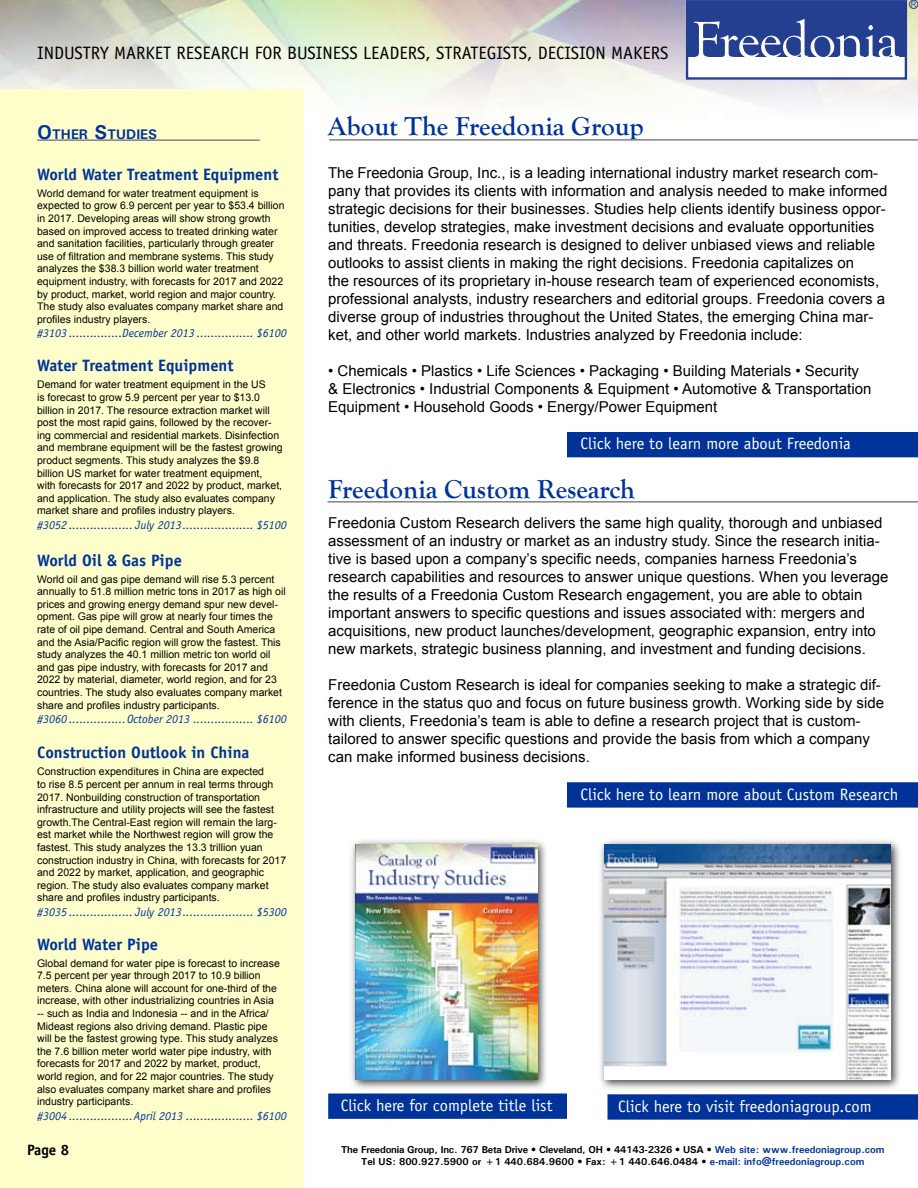
<style>
.page{position:relative;width:918px;height:1188px;background:#fff}
.page>*{position:absolute;margin:0;border:0;box-sizing:border-box;transform-origin:0 0}
.t1{font:700 27px "Goudy Old Style T";color:#039}
.t2{font:18px "Officina Sans";color:#000}
.t3{font:16.5px "Officina Sans";color:#fff}
.t4{font:700 16.5px "Officina Sans";color:#039}
.t5{font:15px/18px "Arial";color:#000}
.t6{font:700 15px "Officina Sans";color:#000}
.t7{font:700 13.95px "Univers";color:#039}
.t8{font:italic 12px "Officina Sans";color:#039}
.t9{font:10.5px/12.6px "Arial";color:#000}
.t10{font:700 10.05px/12px "Univers";color:#000;text-align:center}
.s1{font-size:19.95px}
.s2{font-style:italic}
.s3{color:#039}
</style>
<div class="page">
<div style="left:0;top:89px;width:304px;height:1099px;background:#ffc"></div>
<hr style="left:329px;top:139px;width:589px;height:2px;background:#808284">
<hr style="left:328px;top:501px;width:590px;height:2px;background:#808284">
<div style="left:567px;top:432px;width:351px;height:25px;background:#039"></div>
<div style="left:568px;top:783px;width:349px;height:24px;background:#039"></div>
<div style="left:567px;top:782px;width:351px;height:26px;border:2px solid #039"></div>
<div style="left:329px;top:1094px;width:237px;height:24px;background:#039"></div>
<div style="left:328px;top:1094px;width:239px;height:25px;border:2px solid #039"></div>
<hr style="left:37px;top:139px;width:223px;height:2px;background:#808284">
<div style="left:686px;top:0;width:221px;height:80px;border:2px solid #243e90"></div>
<div style="left:687px;top:1px;width:218px;height:56px;background:#243e90"></div>
<svg style="left:694px;top:19px;width:205px;height:38px"></svg>
<div style="left:909px;top:0;width:9px;height:9px;border:1px solid #243e90;border-radius:50%"></div>
<svg style="left:911px;top:2px;width:5px;height:5px"></svg>
<div style="left:608px;top:1095px;width:309px;height:24px;background:#039"></div>
<div style="left:608px;top:1094px;width:310px;height:26px;border:2px solid #039"></div>
<div style="left:597px;top:837px;width:306px;height:255px;background:#000;opacity:.75"></div>
<img style="left:605px;top:845px;width:286px;height:235px">
<div style="left:348px;top:837px;width:202px;height:255px;background:#000;opacity:.75"></div>
<img style="left:355px;top:845px;width:183px;height:235px">
<h2 class="t2" style="left:37px;top:42px;width:633px">INDUSTRY MARKET RESEARCH FOR BUSINESS LEADERS, STRATEGISTS, DECISION MAKERS</h2>
<h3 class="t7" style="left:37px;top:126px;width:120px"><span class="s1">O</span>ther <span class="s1">S</span>tudies</h3>
<h3 class="t4" style="left:37px;top:164px;width:243px">World Water Treatment Equipment</h3>
<p class="t9" style="left:37px;top:187px;width:249px">World demand for water treatment equipment is expected to grow 6.9 percent per year to $53.4 billion in 2017. Developing areas will show strong growth based on improved access to treated drinking water and sanitation facilities, particularly through greater use of filtration and membrane systems. This study analyzes the $38.3 billion world water treatment equipment industry, with forecasts for 2017 and 2022 by product, market, world region and major country.<br>The study also evaluates company market share and profiles industry players.</p>
<p class="t8" style="left:37px;top:326px;width:251px">#3103 ...............December 2013 ................ $6100</p>
<h3 class="t4" style="left:37px;top:356px;width:198px">Water Treatment Equipment</h3>
<p class="t9" style="left:37px;top:379px;width:247px">Demand for water treatment equipment in the US<br>is forecast to grow 5.9 percent per year to $13.0 billion in 2017. The resource extraction market will post the most rapid gains, followed by the recover&shy;ing commercial and residential markets. Disinfection and membrane equipment will be the fastest growing product segments. This study analyzes the $9.8 billion US market for water treatment equipment, with forecasts for 2017 and 2022 by product, market, and application. The study also evaluates company market share and profiles industry players.</p>
<p class="t8" style="left:37px;top:518px;width:251px">#3052 .................. July 2013.................... $5100</p>
<h3 class="t4" style="left:37px;top:550px;width:146px">World Oil &amp; Gas Pipe</h3>
<p class="t9" style="left:37px;top:573px;width:250px">World oil and gas pipe demand will rise 5.3 percent annually to 51.8 million metric tons in 2017 as high oil prices and growing energy demand spur new devel&shy;opment. Gas pipe will grow at nearly four times the rate of oil pipe demand. Central and South America and the Asia/Pacific region will grow the fastest. This study analyzes the 40.1 million metric ton world oil and gas pipe industry, with forecasts for 2017 and 2022 by material, diameter, world region, and for 23 countries. The study also evaluates company market share and profiles industry participants.</p>
<p class="t8" style="left:37px;top:712px;width:251px">#3060 ................October 2013 ................. $6100</p>
<h3 class="t4" style="left:37px;top:743px;width:214px">Construction Outlook in China</h3>
<p class="t9" style="left:37px;top:765px;width:251px">Construction expenditures in China are expected<br>to rise 8.5 percent per annum in real terms through 2017. Nonbuilding construction of transportation infrastructure and utility projects will see the fastest growth.The Central-East region will remain the larg&shy;est market while the Northwest region will grow the fastest. This study analyzes the 13.3 trillion yuan construction industry in China, with forecasts for 2017 and 2022 by market, application, and geographic region. The study also evaluates company market share and profiles industry participants.</p>
<p class="t8" style="left:37px;top:905px;width:251px">#3035 .................. July 2013.................... $5300</p>
<h3 class="t4" style="left:37px;top:934px;width:123px">World Water Pipe</h3>
<p class="t9" style="left:37px;top:957px;width:244px">Global demand for water pipe is forecast to increase 7.5 percent per year through 2017 to 10.9 billion meters. China alone will account for one-third of the increase, with other industrializing countries in Asia -- such as India and Indonesia -- and in the Africa/ Mideast regions also driving demand. Plastic pipe will be the fastest growing type. This study analyzes the 7.6 billion meter world water pipe industry, with forecasts for 2017 and 2022 by market, product, world region, and for 22 major countries. The study also evaluates company market share and profiles industry participants.</p>
<p class="t8" style="left:37px;top:1108px;width:251px">#3004 ..................April 2013 ................... $6100</p>
<h3 class="t6" style="left:27px;top:1140px;width:44px">Page 8</h3>
<h1 class="t1" style="left:328px;top:111px;width:317px">About The Freedonia Group</h1>
<p class="t5" style="left:328px;top:164px;width:561px">The Freedonia Group, Inc., is a leading international industry market research com&shy;pany that provides its clients with information and analysis needed to make informed strategic decisions for their businesses. Studies help clients identify business oppor&shy;tunities, develop strategies, make investment decisions and evaluate opportunities and threats. Freedonia research is designed to deliver unbiased views and reliable outlooks to assist clients in making the right decisions. Freedonia capitalizes on<br>the resources of its proprietary in-house research team of experienced economists, professional analysts, industry researchers and editorial groups. Freedonia covers a diverse group of industries throughout the United States, the emerging China mar&shy;ket, and other world markets. Industries analyzed by Freedonia include:</p>
<h3 class="t5" style="left:328px;top:362px;width:545px"><span class="s2">•</span> Chemicals • Plastics • Life Sciences • Packaging • Building Materials • Security &amp; Electronics • Industrial Components &amp; Equipment • Automotive &amp; Transportation<br>Equipment • Household Goods • Energy/Power Equipment</h3>
<h3 class="t3" style="left:580px;top:434px;width:272px">Click here to learn more about Freedonia</h3>
<h1 class="t1" style="left:328px;top:474px;width:308px">Freedonia Custom Research</h1>
<p class="t5" style="left:328px;top:514px;width:562px">Freedonia Custom Research delivers the same high quality, thorough and unbiased assessment of an industry or market as an industry study. Since the research initia&shy;tive is based upon a company’s specific needs, companies harness Freedonia’s research capabilities and resources to answer unique questions. When you leverage the results of a Freedonia Custom Research engagement, you are able to obtain important answers to specific questions and issues associated with: mergers and acquisitions, new product launches/development, geographic expansion, entry into new markets, strategic business planning, and investment and funding decisions.</p>
<p class="t5" style="left:328px;top:676px;width:557px">Freedonia Custom Research is ideal for companies seeking to make a strategic dif&shy;ference in the status quo and focus on future business growth. Working side by side with clients, Freedonia’s team is able to define a research project that is custom&shy;tailored to answer specific questions and provide the basis from which a company can make informed business decisions.</p>
<h3 class="t3" style="left:580px;top:784px;width:319px">Click here to learn more about Custom Research</h3>
<h3 class="t3" style="left:341px;top:1096px;width:213px">Click here for complete title list</h3>
<h3 class="t3" style="left:618px;top:1096px;width:255px">Click here to visit freedoniagroup.com</h3>
<p class="t10" style="left:341px;top:1143px;width:545px">The Freedonia Group, Inc. 767 Beta Drive • Cleveland, OH • 44143-2326 • USA • <span class="s3">Web site: www.freedoniagroup.com<br></span>Tel US: 800.927.5900 or +1 440.684.9600 • Fax: +1 440.646.0484 • <span class="s3">e-mail: info@freedoniagroup.com</span></p>
</div>
